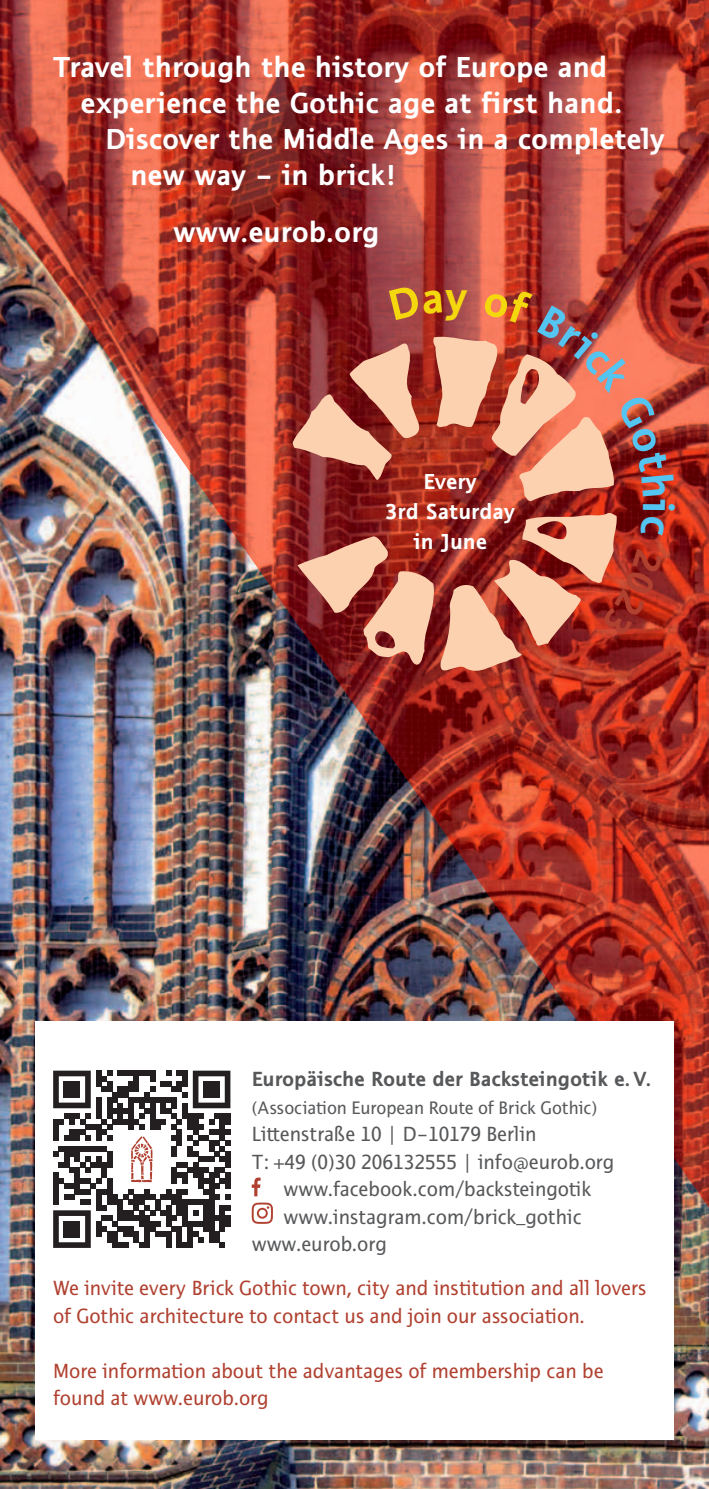
<style>
.page{position:relative;width:709px;height:1489px;background:#fff}
.page>*{position:absolute;margin:0;border:0;box-sizing:border-box;transform-origin:0 0}
.t1{font:700 30px "Thordis Sans EFEL";color:#fff}
.t2{font:700 22.5px/30px "Thordis Sans EFEL";color:#fff;text-align:center}
.t3{font:21.25px/27.5px "Thordis Sans EFEL";color:#b04130}
.t4{font:21.25px "Thordis Sans EFEL";color:#57585a}
.t5{font:700 21.25px "Thordis Sans EFEL";letter-spacing:-.005em;color:#57585a}
.t6{font:18.75px "Thordis Sans EFEL";letter-spacing:-.005em;color:#57585a}
</style>
<div class="page">
<img style="left:0;top:0;width:709px;height:1488px">
<div style="left:35px;top:1021px;width:638px;height:418px;background:#fff"></div>
<svg style="left:252px;top:1177px;width:8px;height:19px"></svg>
<svg style="left:251px;top:1202px;width:22px;height:21px"></svg>
<svg style="left:53px;top:1070px;width:177px;height:177px"></svg>
<div style="left:64px;top:1081px;width:16px;height:16px;background:#231f20"></div>
<div style="left:203px;top:1081px;width:17px;height:16px;background:#231f20"></div>
<div style="left:64px;top:1220px;width:16px;height:17px;background:#231f20"></div>
<svg style="left:292px;top:285px;width:383px;height:395px;background:#b65749"></svg>
<h1 class="t1" style="left:53px;top:49px;width:556px">Travel through the history of Europe and</h1>
<h1 class="t1" style="left:80px;top:85px;width:543px">experience the Gothic age at first hand.</h1>
<h1 class="t1" style="left:105px;top:121px;width:561px">Discover the Middle Ages in a completely</h1>
<h1 class="t1" style="left:130px;top:157px;width:266px">new way – in brick!</h1>
<h1 class="t1" style="left:173px;top:214px;width:208px">www.eurob.org</h1>
<p class="t2" style="left:385px;top:467px;width:131px">Every<br>3rd Saturday in June</p>
<p class="t5" style="left:252px;top:1066px;width:401px">Europäische Route der Backsteingotik e.V.</p>
<p class="t6" style="left:252px;top:1096px;width:347px">(Association European Route of Brick Gothic)</p>
<p class="t4" style="left:252px;top:1122px;width:286px">Littenstraße 10 | D–10179 Berlin</p>
<p class="t4" style="left:252px;top:1149px;width:364px">T: +49 (0)30 206132555 | info@eurob.org</p>
<p class="t4" style="left:283px;top:1177px;width:309px">www.facebook.com/backsteingotik</p>
<p class="t4" style="left:283px;top:1204px;width:300px">www.instagram.com/brick_gothic</p>
<p class="t4" style="left:252px;top:1232px;width:137px">www.eurob.org</p>
<p class="t3" style="left:53px;top:1274px;width:595px">We invite every Brick Gothic town, city and institution and all lovers of Gothic architecture to contact us and join our association.</p>
<p class="t3" style="left:53px;top:1357px;width:552px">More information about the advantages of membership can be found at www.eurob.org</p>
</div>
